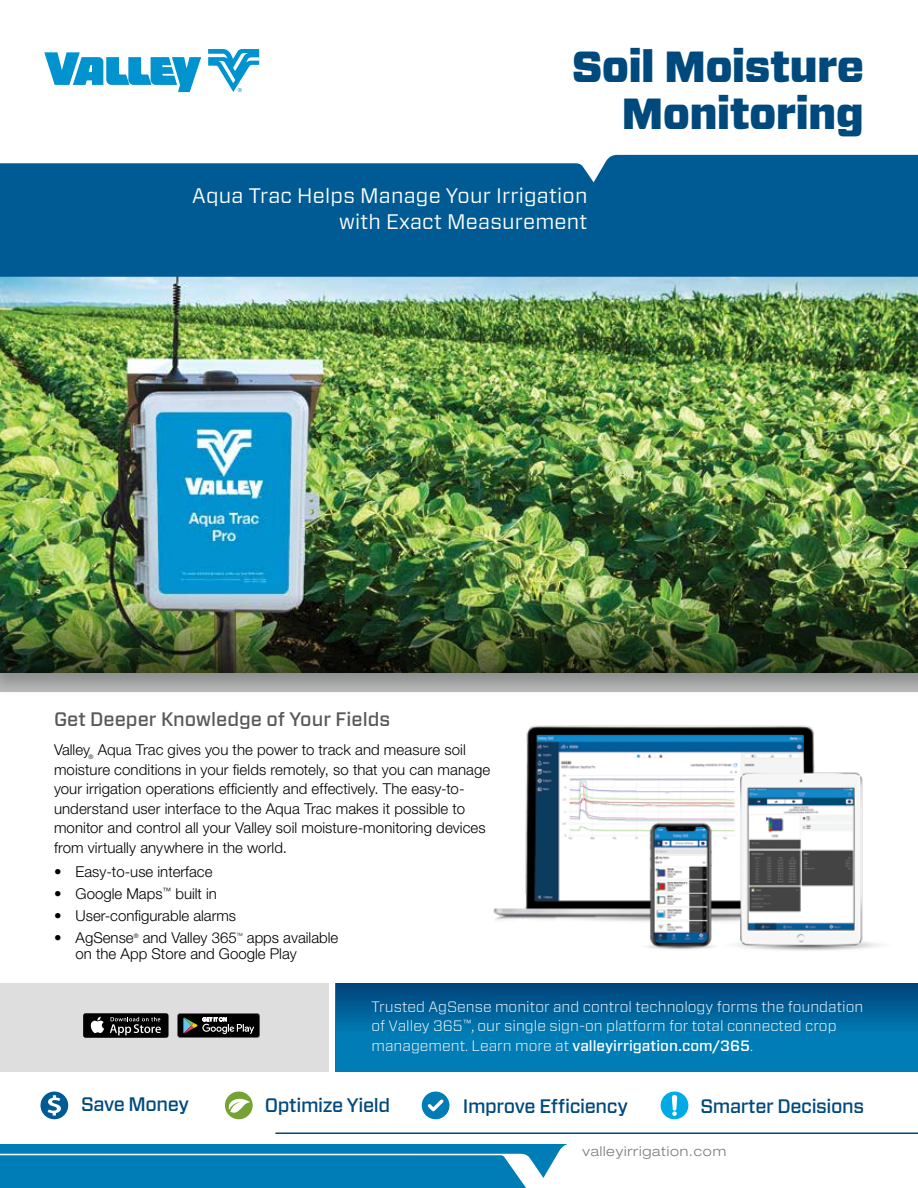
<style>
.page{position:relative;width:918px;height:1188px;background:#fff}
.page>*{position:absolute;margin:0;border:0;box-sizing:border-box;transform-origin:0 0}
.t1{font:900 43.5px/46.5px "Forza";letter-spacing:-.02em;color:#00497c;text-align:right}
.t2{font:21px/25.2px "Forza";letter-spacing:.01em;color:#fff;text-align:right}
.t3{font:500 19.5px "Forza";letter-spacing:-.02em;color:#00497c}
.t4{font:500 19.5px "Forza";color:#58595b}
.t5{font:300 15px/19.5px "Helvetica Neue LT Pro";letter-spacing:.005em;color:#000}
.t6{font:300 15px/19.5px "Forza";color:#fff}
.t7{font:300 expanded 13.5px "Helvetica Neue LT Pro";letter-spacing:.06em;color:#787b7d}
.t8{font:300 6.15px "Helvetica Neue LT Pro";color:#000}
.t9{font:300 4.35px "Helvetica Neue LT Pro";color:#000}
.s1{font-weight:500}
</style>
<div class="page">
<svg style="left:0;top:1144px;width:567px;height:44px;background:#1688bc"></svg>
<div style="left:0;top:983px;width:328px;height:89px;background:#dedede"></div>
<img style="left:493px;top:725px;width:387px;height:226px">
<div style="left:0;top:270px;width:918px;height:428px;background:#000;opacity:.26"></div>
<img style="left:0;top:277px;width:918px;height:317px">
<img style="left:0;top:594px;width:918px;height:79px">
<svg style="left:208px;top:49px;width:51px;height:43px"></svg>
<svg style="left:44px;top:52px;width:157px;height:40px"></svg>
<div style="left:0;top:155px;width:918px;height:122px;background:#005b94"></div>
<div style="left:336px;top:983px;width:582px;height:89px;background:#007db6"></div>
<div style="left:336px;top:983px;width:582px;height:50px;background:linear-gradient(to bottom,#004278,#007ab2)"></div>
<hr style="left:275px;top:1132px;width:643px;height:2px;background:#00497c">
<div style="left:83px;top:1013px;width:86px;height:25px;background:#000;border-radius:2px"></div>
<svg style="left:90px;top:1017px;width:14px;height:16px"></svg>
<svg style="left:110px;top:1017px;width:51px;height:18px"></svg>
<svg style="left:177px;top:1013px;width:83px;height:25px;background:#323433"></svg>
<svg style="left:40px;top:1092px;width:28px;height:27px"></svg>
<div style="left:225px;top:1092px;width:28px;height:27px;background:#74a333;border-radius:50%"></div>
<svg style="left:228px;top:1098px;width:22px;height:17px"></svg>
<div style="left:422px;top:1092px;width:27px;height:27px;background:#007db6;border-radius:50%"></div>
<svg style="left:428px;top:1099px;width:16px;height:13px"></svg>
<div style="left:661px;top:1092px;width:27px;height:27px;background:#00aae7;border-radius:50%"></div>
<svg style="left:672px;top:1095px;width:5px;height:21px"></svg>
<h1 class="t1" style="left:572px;top:45px;width:294px">Soil Moisture<br>Monitoring</h1>
<h2 class="t2" style="left:192px;top:183px;width:397px">Aqua Trac Helps Manage Your Irrigation with Exact Measurement</h2>
<h3 class="t4" style="left:54px;top:707px;width:338px">Get Deeper Knowledge of Your Fields</h3>
<p class="t5" style="left:54px;top:740px;width:38px">Valley</p>
<p class="t8" style="left:89px;top:753px;width:6px">®</p>
<p class="t5" style="left:54px;top:740px;width:438px;text-indent:44px">Aqua Trac gives you the power to track and measure soil moisture conditions in your fields remotely, so that you can manage your irrigation operations efficiently and effectively. The easy-to&shy;understand user interface to the Aqua Trac makes it possible to monitor and control all your Valley soil moisture-monitoring devices from virtually anywhere in the world.</p>
<p class="t5" style="left:54px;top:862px;width:160px">• Easy-to-use interface</p>
<p class="t5" style="left:54px;top:884px;width:165px">• Google Maps<sup>™</sup> built in</p>
<p class="t5" style="left:54px;top:906px;width:184px">• User-configurable alarms</p>
<p class="t5" style="left:54px;top:928px;width:81px">• AgSense</p>
<p class="t8" style="left:134px;top:932px;width:6px">®</p>
<p class="t5" style="left:143px;top:928px;width:95px">and Valley 365</p>
<p class="t9" style="left:237px;top:932px;width:8px">TM</p>
<p class="t5" style="left:76px;top:929px;width:264px;line-height:16.5px;text-indent:171px">apps available on the App Store and Google Play</p>
<p class="t6" style="left:371px;top:996px;width:494px">Trusted AgSense monitor and control technology forms the foundation of Valley 365<sup>™</sup>, our single sign-on platform for total connected crop management. Learn more at <span class="s1">valleyirrigation.com/365</span>.</p>
<h3 class="t3" style="left:81px;top:1091px;width:110px">Save Money</h3>
<h3 class="t3" style="left:265px;top:1092px;width:127px">Optimize Yield</h3>
<h3 class="t3" style="left:463px;top:1093px;width:167px">Improve Efficiency</h3>
<h3 class="t3" style="left:701px;top:1093px;width:165px">Smarter Decisions</h3>
<p class="t7" style="left:582px;top:1143px;width:145px">valleyirrigation.com</p>
</div>
